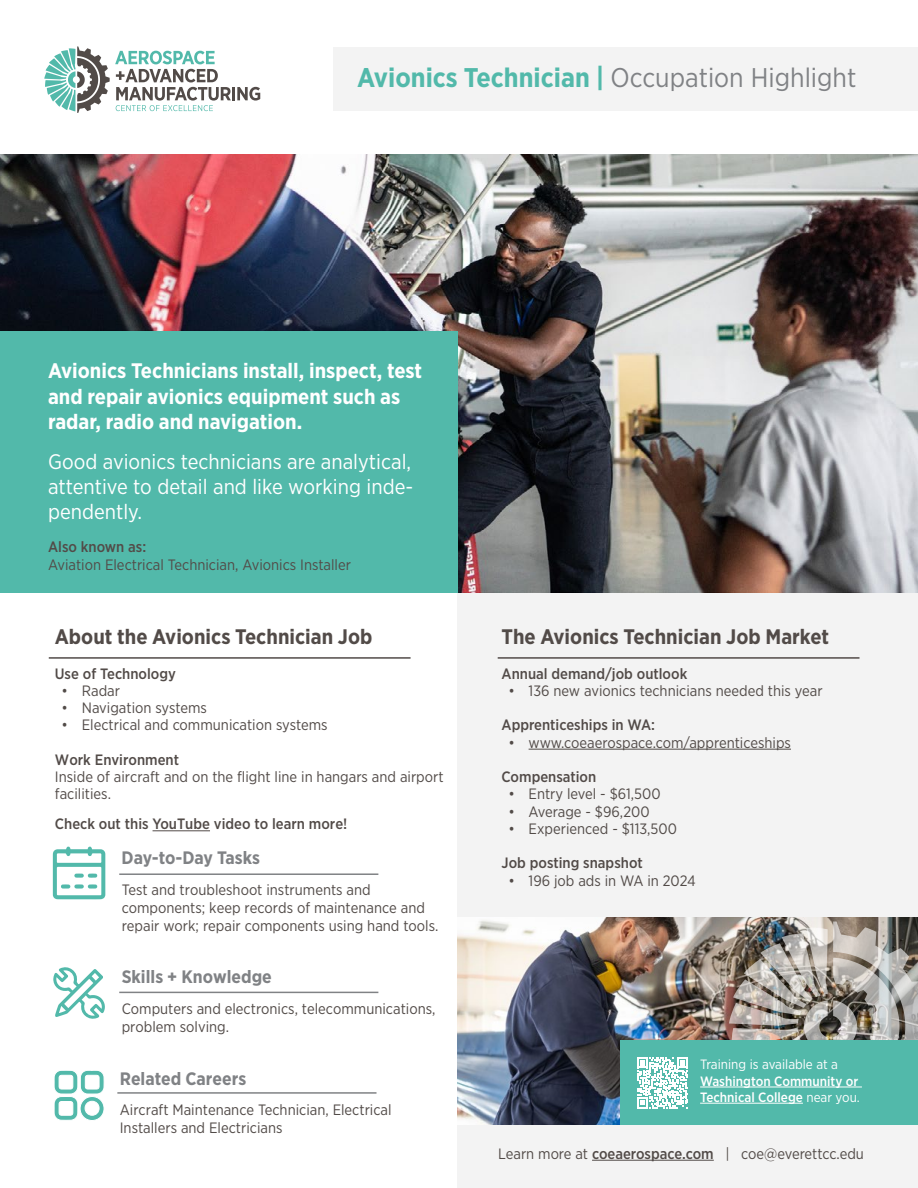
<style>
.page{position:relative;width:918px;height:1188px;background:#fff}
.page>*{position:absolute;margin:0;border:0;box-sizing:border-box;transform-origin:0 0}
.t1{font:700 27px "Gotham Narrow";color:#52b9aa}
.t2{font:700 21px/25.2px "Gotham Narrow";color:#fff}
.t3{font:21px/25.2px "Gotham Narrow";color:#fff;text-align:justify}
.t4{font:700 21px "Gotham Narrow";color:#524b48}
.t5{font:700 18px "Gotham Narrow";color:#808285}
.t6{font:15px/18px "Gotham Narrow";color:#524b48}
.t7{font:500 15px "Gotham Narrow";color:#524b48}
.t8{font:500 13.5px/16.2px "Gotham Narrow";color:#fff}
.t9{font:13.5px "Gotham Narrow";color:#fff}
.s1{font-weight:400;color:#808285}
.s2{font-weight:400}
.s3{font-weight:500}
</style>
<div class="page">
<div style="left:458px;top:593px;width:460px;height:595px;background:#f3f3f3"></div>
<hr style="left:529px;top:749px;width:262px;height:1px;background:#524b48">
<img style="left:458px;top:917px;width:460px;height:208px">
<img style="left:729px;top:921px;width:189px;height:119px">
<img style="left:0;top:154px;width:918px;height:439px">
<div style="left:0;top:332px;width:458px;height:261px;background:#52b9aa"></div>
<div style="left:334px;top:47px;width:584px;height:63px;background:#f3f3f3"></div>
<svg style="left:44px;top:46px;width:216px;height:67px"></svg>
<hr style="left:153px;top:830px;width:57px;height:1px;background:#524b48">
<hr style="left:119px;top:992px;width:259px;height:1px;background:#808285">
<hr style="left:117px;top:1092px;width:260px;height:2px;background:#808285">
<hr style="left:119px;top:873px;width:259px;height:2px;background:#808285">
<hr style="left:498px;top:657px;width:361px;height:2px;background:#524b48">
<hr style="left:49px;top:657px;width:362px;height:2px;background:#524b48">
<hr style="left:592px;top:1160px;width:122px;height:1px;background:#524b48">
<svg style="left:53px;top:847px;width:52px;height:52px"></svg>
<svg style="left:53px;top:967px;width:52px;height:52px"></svg>
<svg style="left:54px;top:1070px;width:50px;height:51px"></svg>
<div style="left:620px;top:1040px;width:298px;height:85px;background:#52b9aa"></div>
<hr style="left:700px;top:1087px;width:162px;height:1px;background:#fff">
<hr style="left:700px;top:1103px;width:103px;height:1px;background:#fff">
<svg style="left:637px;top:1057px;width:51px;height:51px"></svg>
<h1 class="t1" style="left:357px;top:61px;width:501px">Avionics Technician | <span class="s1">Occupation Highlight</span></h1>
<h2 class="t2" style="left:48px;top:358px;width:376px">Avionics Technicians install, inspect, test and repair avionics equipment such as radar, radio and navigation.</h2>
<h2 class="t3" style="left:48px;top:449px;width:367px">Good avionics technicians are analytical, attentive to detail and like working inde&shy;pendently.</h2>
<p class="t7" style="left:48px;top:538px;width:100px">Also known as:</p>
<p class="t6" style="left:48px;top:556px;width:304px">Aviation Electrical Technician, Avionics Installer</p>
<h2 class="t4" style="left:55px;top:623px;width:319px">About the Avionics Technician Job</h2>
<p class="t7" style="left:55px;top:664px;width:123px">Use of Technology</p>
<p class="t6" style="left:62px;top:681px;width:60px">• Radar</p>
<p class="t6" style="left:62px;top:699px;width:147px">• Navigation systems</p>
<p class="t6" style="left:62px;top:716px;width:268px">• Electrical and communication systems</p>
<p class="t7" style="left:55px;top:750px;width:126px">Work Environment</p>
<p class="t6" style="left:55px;top:768px;width:390px;line-height:17.1px">Inside of aircraft and on the flight line in hangars and airport facilities.</p>
<p class="t7" style="left:55px;top:814px;width:294px">Check out this YouTube video to learn more!</p>
<p class="t5" style="left:122px;top:846px;width:140px">Day-to-Day Tasks</p>
<p class="t6" style="left:122px;top:881px;width:318px">Test and troubleshoot instruments and components; keep records of maintenance and repair work; repair components using hand tools.</p>
<p class="t5" style="left:122px;top:965px;width:152px">Skills + Knowledge</p>
<p class="t6" style="left:122px;top:1000px;width:315px">Computers and electronics, telecommunications, problem solving.</p>
<p class="t5" style="left:120px;top:1068px;width:128px">Related Careers</p>
<p class="t6" style="left:120px;top:1100px;width:273px">Aircraft Maintenance Technician, Electrical<br>Installers and Electricians</p>
<h2 class="t4" style="left:502px;top:623px;width:329px">The Avionics Technician Job Market</h2>
<p class="t7" style="left:502px;top:664px;width:187px">Annual demand/job outlook</p>
<p class="t6" style="left:508px;top:681px;width:316px">• 136 new avionics technicians needed this year</p>
<p class="t7" style="left:502px;top:716px;width:155px">Apprenticeships in WA:</p>
<p class="t6" style="left:508px;top:733px;width:284px">• www.coeaerospace.com/apprenticeships</p>
<p class="t7" style="left:502px;top:767px;width:96px">Compensation</p>
<p class="t6" style="left:508px;top:785px;width:154px">• Entry level - $61,500</p>
<p class="t6" style="left:508px;top:802px;width:143px">• Average - $96,200</p>
<p class="t6" style="left:508px;top:819px;width:170px">• Experienced - $113,500</p>
<p class="t7" style="left:502px;top:854px;width:143px">Job posting snapshot</p>
<p class="t6" style="left:508px;top:871px;width:189px">• 196 job ads in WA in 2024</p>
<p class="t9" style="left:700px;top:1056px;width:139px">Training is available at a</p>
<p class="t8" style="left:700px;top:1073px;width:161px">Washington Community or<br>Technical College <span class="s2">near you.</span></p>
<p class="t6" style="left:498px;top:1144px;width:367px">Learn more at <span class="s3">coeaerospace.com</span> | coe@everettcc.edu</p>
</div>
